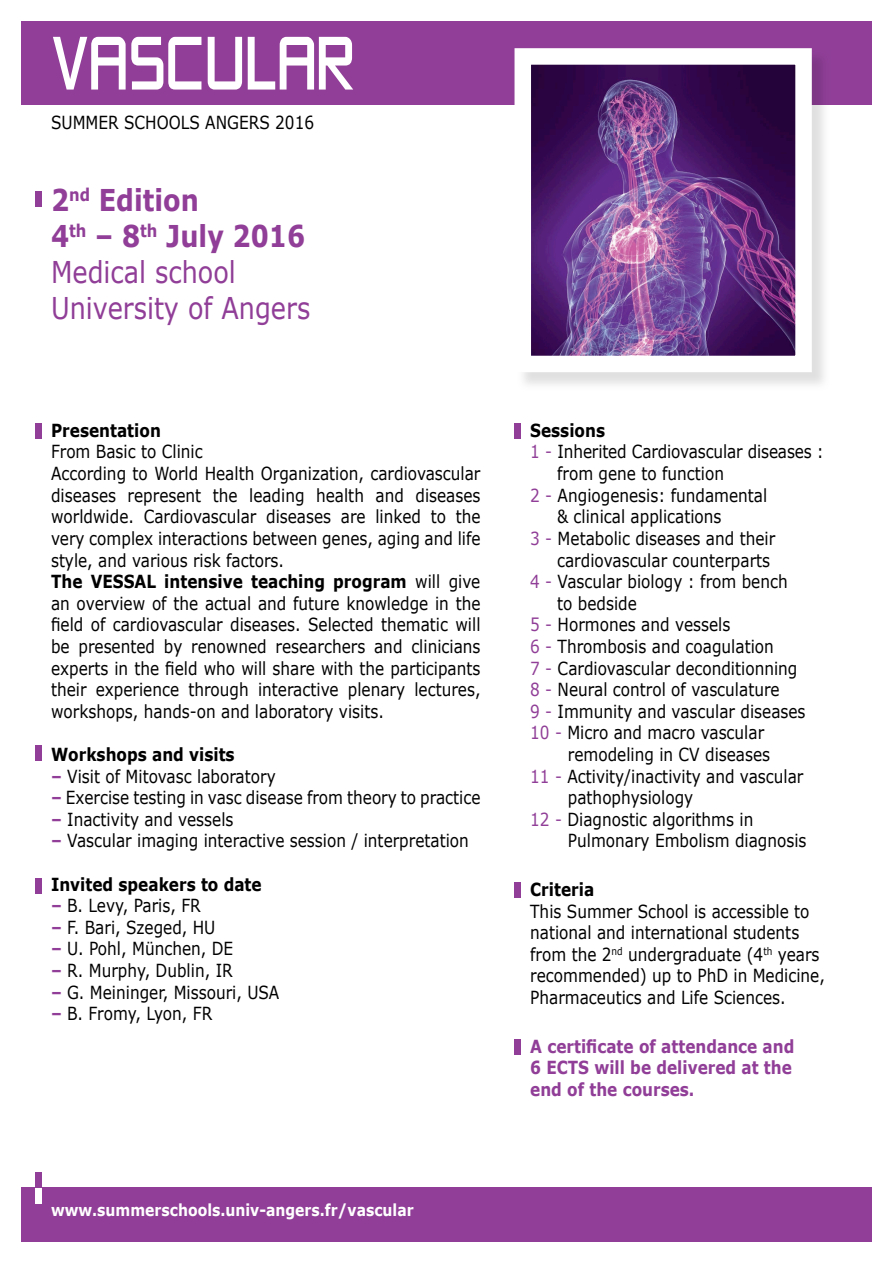
<style>
.page{position:relative;width:893px;height:1263px;background:#fff}
.page>*{position:absolute;margin:0;border:0;box-sizing:border-box;transform-origin:0 0}
.t1{font:69.6px "Zeroes Three Univ Angers";color:#fff;scale:.85 1}
.t2{font:30px/36px "Verdana";color:#903e97;scale:.85 1}
.t3{font:18px/21.6px "Verdana";color:#000;scale:.85 1}
.t4{font:700 18px/21.6px "Verdana";color:#903e97;scale:.85 1}
.t5{font:700 18px "Verdana";color:#000;scale:.85 1}
.t6{font:700 16.5px "Verdana";color:#fff;scale:.85 1}
.s1{font-weight:700}
.s2{font-weight:700;color:#903e97}
.s3{color:#903e97}
</style>
<div class="page">
<div style="left:21px;top:21px;width:851px;height:84px;background:#903e97"></div>
<img style="left:531px;top:65px;width:264px;height:290px">
<div style="left:514px;top:48px;width:298px;height:324px;border:16px solid #fff"></div>
<div style="left:35px;top:191px;width:7px;height:16px;background:#903e97"></div>
<div style="left:21px;top:1188px;width:851px;height:54px;background:#903e97"></div>
<div style="left:36px;top:423px;width:6px;height:16px;background:#903e97"></div>
<div style="left:514px;top:423px;width:7px;height:16px;background:#903e97"></div>
<div style="left:514px;top:882px;width:7px;height:16px;background:#903e97"></div>
<div style="left:514px;top:1039px;width:7px;height:16px;background:#903e97"></div>
<div style="left:36px;top:745px;width:6px;height:16px;background:#903e97"></div>
<div style="left:35px;top:878px;width:6px;height:16px;background:#903e97"></div>
<div style="left:35px;top:1172px;width:6px;height:16px;background:#903e97"></div>
<div style="left:35px;top:1188px;width:6px;height:15px;background:#fff"></div>
<h1 class="t1" style="left:51px;top:23px;width:359px">VASCULAR</h1>
<p class="t3" style="left:51px;top:111px;width:311px">SUMMER SCHOOLS ANGERS 2016</p>
<h2 class="t2" style="left:51px;top:182px;width:307px"><span class="s1">2</span><sup>nd</sup> <span class="s1">Edition<br>4</span><sup>th</sup> <span class="s1">– 8</span><sup>th</sup> <span class="s1">July 2016<br></span>Medical school<br>University of Angers</h2>
<p class="t5" style="left:51px;top:418px;width:131px">Presentation</p>
<p class="t3" style="left:51px;top:441px;width:507px">From Basic to Clinic<br>According to World Health Organization, cardiovascular diseases represent the leading health and diseases worldwide. Cardiovascular diseases are linked to the very complex interactions between genes, aging and life style, and various risk factors.<br><span class="s1">The VESSAL intensive teaching program</span> will give an overview of the actual and future knowledge in the field of cardiovascular diseases. Selected thematic will be presented by renowned researchers and clinicians experts in the field who will share with the participants their experience through interactive plenary lectures, workshops, hands-on and laboratory visits.</p>
<p class="t5" style="left:51px;top:742px;width:218px">Workshops and visits</p>
<p class="t3" style="left:51px;top:765px;width:266px"><span class="s2">–</span> Visit of Mitovasc laboratory</p>
<p class="t3" style="left:51px;top:787px;width:507px"><span class="s2">–</span> Exercise testing in vasc disease from theory to practice</p>
<p class="t3" style="left:51px;top:808px;width:216px"><span class="s2">–</span> Inactivity and vessels</p>
<p class="t3" style="left:51px;top:830px;width:493px"><span class="s2">–</span> Vascular imaging interactive session / interpretation</p>
<p class="t5" style="left:51px;top:871px;width:249px">Invited speakers to date</p>
<p class="t3" style="left:51px;top:895px;width:178px"><span class="s2">–</span> B. Levy, Paris, FR</p>
<p class="t3" style="left:51px;top:916px;width:195px"><span class="s2">–</span> F. Bari, Szeged, HU</p>
<p class="t3" style="left:51px;top:938px;width:216px"><span class="s2">–</span> U. Pohl, München, DE</p>
<p class="t3" style="left:51px;top:959px;width:215px"><span class="s2">–</span> R. Murphy, Dublin, IR</p>
<p class="t3" style="left:51px;top:981px;width:270px"><span class="s2">–</span> G. Meininger, Missouri, USA</p>
<p class="t3" style="left:51px;top:1003px;width:191px"><span class="s2">–</span> B. Fromy, Lyon, FR</p>
<p class="t6" style="left:51px;top:1198px;width:428px">www.summerschools.univ-angers.fr/vascular</p>
<p class="t5" style="left:530px;top:418px;width:90px">Sessions</p>
<p class="t3" style="left:530px;top:441px;width:347px"><span class="s3">1 -</span> Inherited Cardiovascular diseases :</p>
<p class="t3" style="left:557px;top:463px;width:198px">from gene to function</p>
<p class="t3" style="left:530px;top:484px;width:280px"><span class="s3">2 -</span> Angiogenesis: fundamental</p>
<p class="t3" style="left:557px;top:506px;width:195px">&amp; clinical applications</p>
<p class="t3" style="left:530px;top:527px;width:290px"><span class="s3">3 -</span> Metabolic diseases and their</p>
<p class="t3" style="left:557px;top:549px;width:252px">cardiovascular counterparts</p>
<p class="t3" style="left:530px;top:571px;width:304px"><span class="s3">4 -</span> Vascular biology : from bench</p>
<p class="t3" style="left:557px;top:592px;width:95px">to bedside</p>
<p class="t3" style="left:530px;top:614px;width:237px"><span class="s3">5 -</span> Hormones and vessels</p>
<p class="t3" style="left:530px;top:635px;width:288px"><span class="s3">6 -</span> Thrombosis and coagulation</p>
<p class="t3" style="left:530px;top:657px;width:316px"><span class="s3">7 -</span> Cardiovascular deconditionning</p>
<p class="t3" style="left:530px;top:679px;width:295px"><span class="s3">8 -</span> Neural control of vasculature</p>
<p class="t3" style="left:530px;top:700px;width:325px"><span class="s3">9 -</span> Immunity and vascular diseases</p>
<p class="t3" style="left:530px;top:722px;width:277px"><span class="s3">10 -</span> Micro and macro vascular</p>
<p class="t3" style="left:568px;top:743px;width:240px">remodeling in CV diseases</p>
<p class="t3" style="left:530px;top:765px;width:323px"><span class="s3">11 -</span> Activity/inactivity and vascular</p>
<p class="t3" style="left:568px;top:787px;width:149px">pathophysiology</p>
<p class="t3" style="left:530px;top:808px;width:264px"><span class="s3">12 -</span> Diagnostic algorithms in</p>
<p class="t3" style="left:568px;top:830px;width:282px">Pulmonary Embolism diagnosis</p>
<p class="t5" style="left:530px;top:877px;width:77px">Criteria</p>
<p class="t3" style="left:530px;top:900px;width:348px">This Summer School is accessible to national and international students from the 2<sup>nd</sup> undergraduate (4<sup>th</sup> years recommended) up to PhD in Medicine, Pharmaceutics and Life Sciences.</p>
<p class="t4" style="left:530px;top:1035px;width:312px">A certificate of attendance and<br>6 ECTS will be delivered at the end of the courses.</p>
</div>
